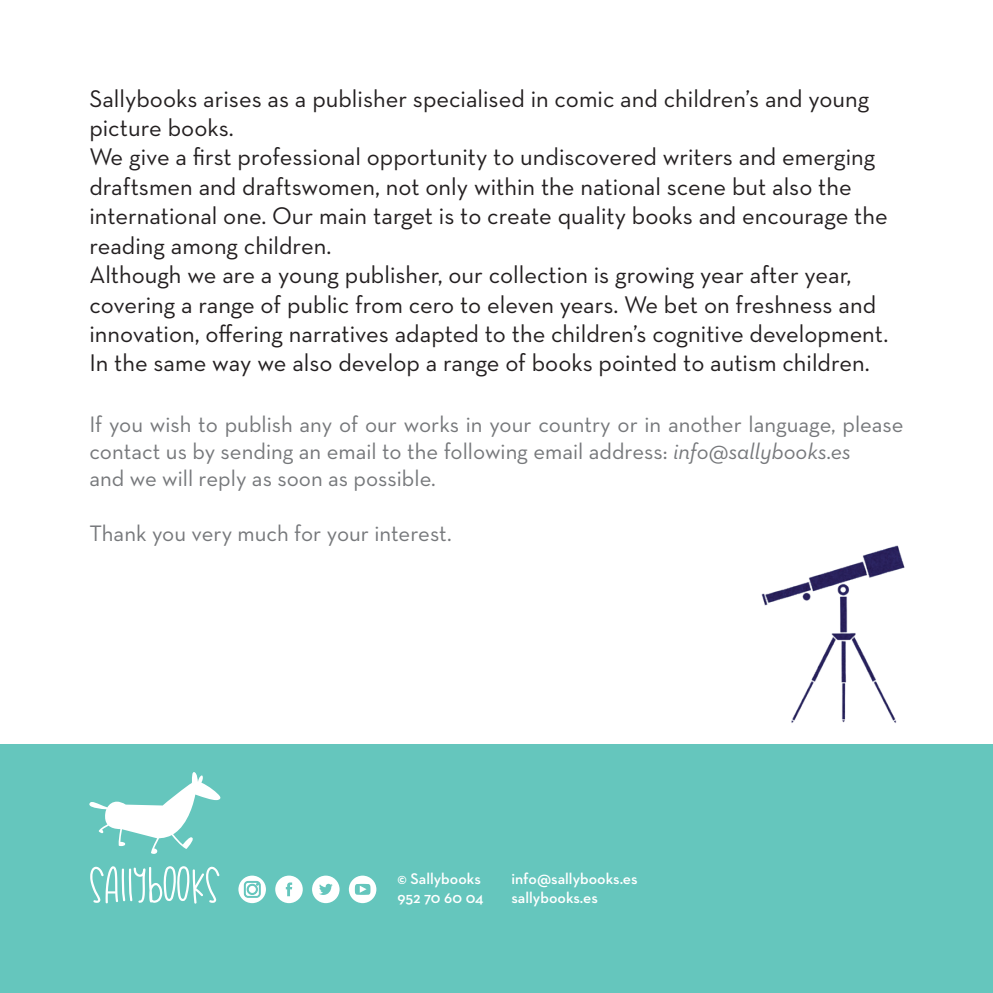
<style>
.page{position:relative;width:993px;height:993px;background:#fff}
.page>*{position:absolute;margin:0;border:0;box-sizing:border-box;transform-origin:0 0}
.t1{font:24.5px/29.4px "Neutra Text";color:#231f20}
.t2{font:22.75px/27.3px "Neutra Text";color:#76787b}
.t3{font:600 15.75px "Neutra Text";color:#fff}
.s1{font-style:italic}
</style>
<div class="page">
<div style="left:0;top:744px;width:992px;height:248px;background:#65c6bd"></div>
<svg style="left:89px;top:772px;width:131px;height:81px"></svg>
<svg style="left:90px;top:866px;width:129px;height:37px"></svg>
<svg style="left:275px;top:875px;width:28px;height:27px"></svg>
<svg style="left:312px;top:875px;width:27px;height:27px"></svg>
<div style="left:349px;top:875px;width:27px;height:27px;background:#fff;border-radius:50%"></div>
<svg style="left:355px;top:883px;width:15px;height:11px"></svg>
<svg style="left:238px;top:875px;width:28px;height:27px"></svg>
<svg style="left:244px;top:880px;width:16px;height:17px"></svg>
<img style="left:761px;top:545px;width:144px;height:178px">
<p class="t1" style="left:89px;top:83px;width:781px">Sallybooks arises as a publisher specialised in comic and children’s and young picture books.</p>
<p class="t1" style="left:89px;top:142px;width:799px">We give a first professional opportunity to undiscovered writers and emerging draftsmen and draftswomen, not only within the national scene but also the international one. Our main target is to create quality books and encourage the reading among children.</p>
<p class="t1" style="left:89px;top:259px;width:800px">Although we are a young publisher, our collection is growing year after year, covering a range of public from cero to eleven years. We bet on freshness and innovation, offering narratives adapted to the children’s cognitive development.<br>In the same way we also develop a range of books pointed to autism children.</p>
<p class="t2" style="left:89px;top:410px;width:815px">If you wish to publish any of our works in your country or in another language, please contact us by sending an email to the following email address: <span class="s1">info@sallybooks.es</span></p>
<p class="t2" style="left:89px;top:464px;width:348px">and we will reply as soon as possible.</p>
<p class="t2" style="left:89px;top:519px;width:364px">Thank you very much for your interest.</p>
<p class="t3" style="left:397px;top:869px;width:85px">© Sallybooks</p>
<p class="t3" style="left:397px;top:887px;width:87px">952 70 60 04</p>
<p class="t3" style="left:511px;top:869px;width:128px">info@sallybooks.es</p>
<p class="t3" style="left:511px;top:887px;width:88px">sallybooks.es</p>
</div>
